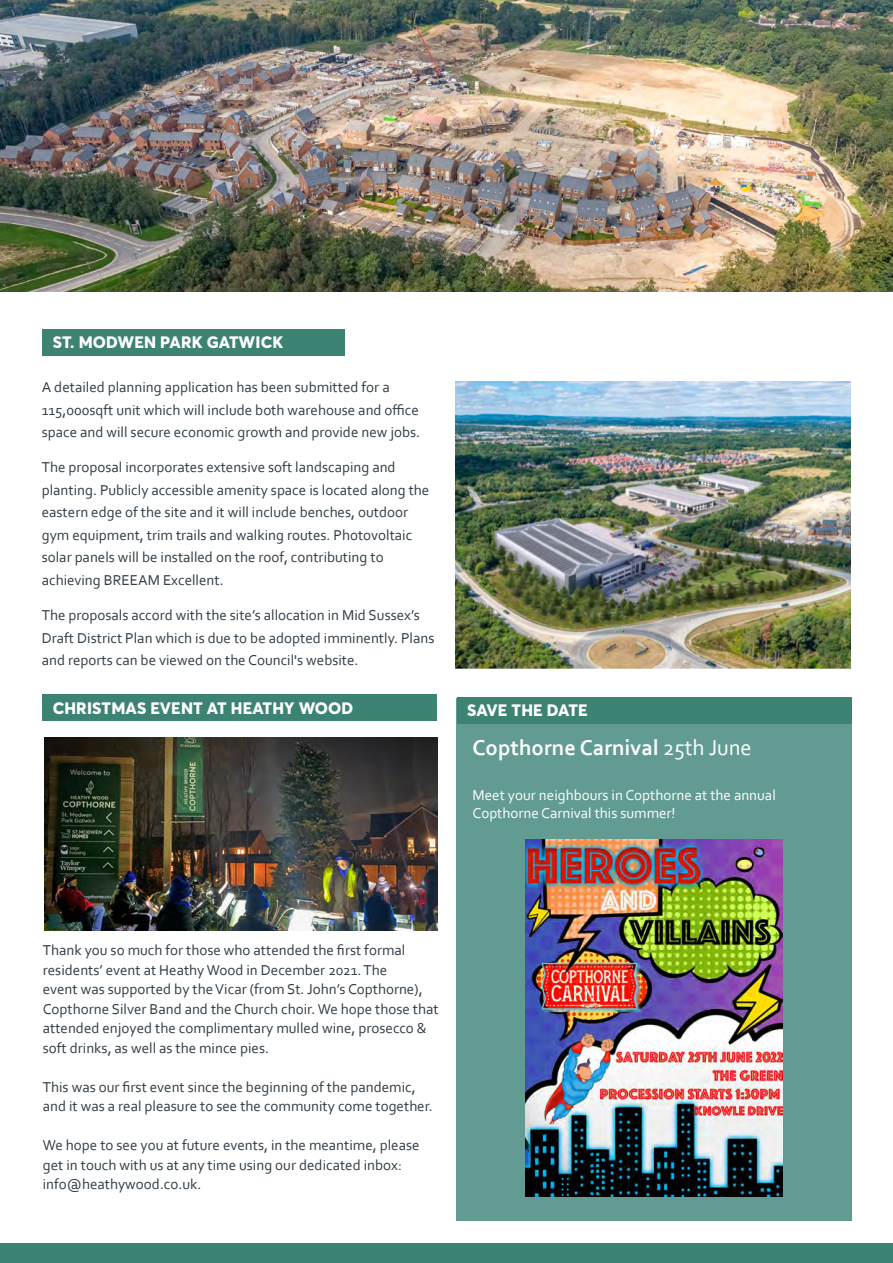
<style>
.page{position:relative;width:893px;height:1263px;background:#fff}
.page>*{position:absolute;margin:0;border:0;box-sizing:border-box;transform-origin:0 0}
.t1{font:700 22.5px "Corbel";color:#fff}
.t2{font:800 16.35px "Averta Std";letter-spacing:.01em;color:#fff}
.t3{font:15px/22.5px "Corbel";color:#2f3d45}
.t4{font:15px/18px "Corbel";color:#fff}
.s1{font-weight:400}
</style>
<div class="page">
<div style="left:0;top:1243px;width:893px;height:20px;background:#3c8374"></div>
<div style="left:42px;top:329px;width:302px;height:26px;background:#3c8374"></div>
<div style="left:42px;top:694px;width:395px;height:26px;background:#3c8374"></div>
<img style="left:0;top:0;width:893px;height:292px">
<img style="left:455px;top:381px;width:395px;height:287px">
<img style="left:44px;top:738px;width:393px;height:193px">
<div style="left:456px;top:698px;width:396px;height:522px;background:#629b91"></div>
<div style="left:457px;top:698px;width:395px;height:26px;background:#3c8374"></div>
<img style="left:525px;top:839px;width:258px;height:357px">
<p class="t2" style="left:53px;top:331px;width:232px">ST. MODWEN PARK GATWICK</p>
<p class="t3" style="left:42px;top:376px;width:380px">A detailed planning application has been submitted for a<br>115,000sqft unit which will include both warehouse and office space and will secure economic growth and provide new jobs.</p>
<p class="t3" style="left:42px;top:456px;width:389px">The proposal incorporates extensive soft landscaping and planting. Publicly accessible amenity space is located along the eastern edge of the site and it will include benches, outdoor gym equipment, trim trails and walking routes. Photovoltaic solar panels will be installed on the roof, contributing to achieving BREEAM Excellent.</p>
<p class="t3" style="left:42px;top:604px;width:394px">The proposals accord with the site’s allocation in Mid Sussex’s<br>Draft District Plan which is due to be adopted imminently. Plans and reports can be viewed on the Council's website.</p>
<p class="t2" style="left:53px;top:696px;width:302px">CHRISTMAS EVENT AT HEATHY WOOD</p>
<p class="t2" style="left:467px;top:699px;width:122px">SAVE THE DATE</p>
<h1 class="t1" style="left:472px;top:733px;width:281px">Copthorne Carnival <span class="s1">25th June</span></h1>
<p class="t4" style="left:472px;top:785px;width:305px">Meet your neighbours in Copthorne at the annual<br>Copthorne Carnival this summer!</p>
<p class="t2" style="left:467px;top:706px;width:131px">SAVE THE DATES</p>
<p class="t3" style="left:43px;top:940px;width:397px;line-height:19.5px">Thank you so much for those who attended the first formal residents’ event at Heathy Wood in December 2021. The<br>event was supported by the Vicar (from St. John’s Copthorne), Copthorne Silver Band and the Church choir. We hope those that attended enjoyed the complimentary mulled wine, prosecco &amp; soft drinks, as well as the mince pies.</p>
<p class="t3" style="left:43px;top:1076px;width:392px;line-height:19.5px">This was our first event since the beginning of the pandemic, and it was a real pleasure to see the community come together.</p>
<p class="t3" style="left:43px;top:1135px;width:378px;line-height:19.5px">We hope to see you at future events, in the meantime, please get in touch with us at any time using our dedicated inbox: info@heathywood.co.uk.</p>
</div>
